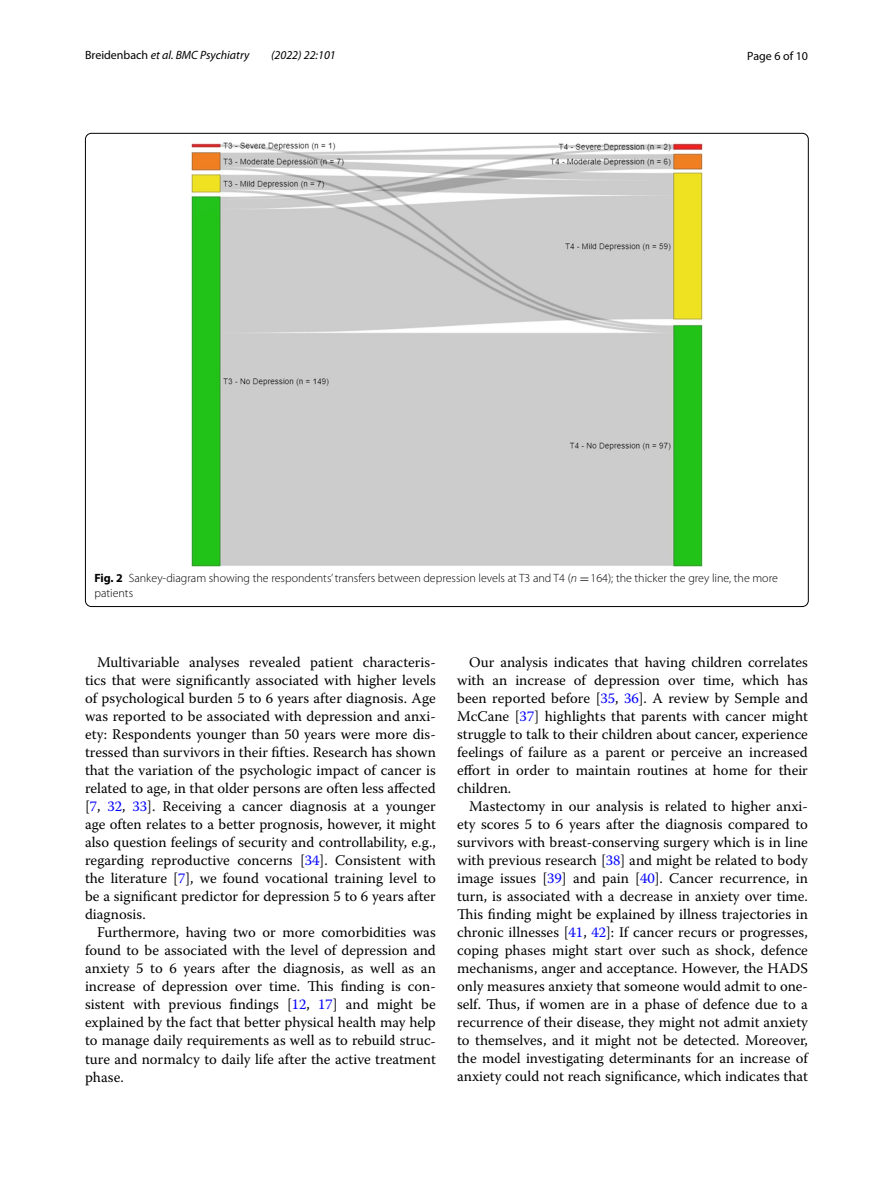
<style>
.page{position:relative;width:893px;height:1187px;background:#fff}
.page>*{position:absolute;margin:0;border:0;box-sizing:border-box;transform-origin:0 0}
.t1{font:14.7px/18px "Warnock Pro";color:#000;text-align:justify}
.t2{font:300 12px/15px "Myriad Pro";color:#000}
.t3{font:italic 12px "Myriad Pro";color:#000}
.t4{font:12px "Myriad Pro";color:#000}
.s1{font-style:normal}
.s2{font-weight:700}
.s3{font-style:italic}
.s4{font-family:"MTSY";font-weight:400}
.s5{color:#00f}
</style>
<div class="page">
<img style="left:192px;top:142px;width:510px;height:424px">
<p class="t3" style="left:85px;top:48px;width:166px"><span class="s1">Breidenbach</span> et al. BMC Psychiatry</p>
<p class="t3" style="left:271px;top:48px;width:66px">(2022) 22:101</p>
<p class="t4" style="left:747px;top:48px;width:62px">Page 6 of 10</p>
<p class="t2" style="left:94px;top:570px;width:685px"><span class="s2">Fig. 2</span> Sankey-diagram showing the respondents’ transfers between depression levels at T3 and T4 (<span class="s3">n</span> <span class="s4">=</span>164); the thicker the grey line, the more patients</p>
<p class="t1" style="left:85px;top:653px;width:352px;text-indent:12px">Multivariable analyses revealed patient characteris&shy;tics that were significantly associated with higher levels of psychological burden 5 to 6 years after diagnosis. Age was reported to be associated with depression and anxi&shy;ety: Respondents younger than 50 years were more dis&shy;tressed than survivors in their fifties. Research has shown that the variation of the psychologic impact of cancer is related to age, in that older persons are often less affected [<span class="s5">7</span>, <span class="s5">32</span>, <span class="s5">33</span>]. Receiving a cancer diagnosis at a younger age often relates to a better prognosis, however, it might also question feelings of security and controllability, e.g., regarding reproductive concerns [<span class="s5">34</span>]. Consistent with the literature [<span class="s5">7</span>], we found vocational training level to be a significant predictor for depression 5 to 6 years after diagnosis.</p>
<p class="t1" style="left:85px;top:923px;width:352px;text-indent:12px">Furthermore, having two or more comorbidities was found to be associated with the level of depression and anxiety 5 to 6 years after the diagnosis, as well as an increase of depression over time. This finding is con&shy;sistent with previous findings [<span class="s5">12</span>, <span class="s5">17</span>] and might be explained by the fact that better physical health may help to manage daily requirements as well as to rebuild struc&shy;ture and normalcy to daily life after the active treatment phase.</p>
<p class="t1" style="left:457px;top:653px;width:352px;text-indent:12px">Our analysis indicates that having children correlates with an increase of depression over time, which has been reported before [<span class="s5">35</span>, <span class="s5">36</span>]. A review by Semple and McCane [<span class="s5">37</span>] highlights that parents with cancer might struggle to talk to their children about cancer, experience feelings of failure as a parent or perceive an increased effort in order to maintain routines at home for their children.</p>
<p class="t1" style="left:457px;top:797px;width:352px;text-indent:12px">Mastectomy in our analysis is related to higher anxi&shy;ety scores 5 to 6 years after the diagnosis compared to survivors with breast-conserving surgery which is in line with previous research [<span class="s5">38</span>] and might be related to body image issues [<span class="s5">39</span>] and pain [<span class="s5">40</span>]. Cancer recurrence, in turn, is associated with a decrease in anxiety over time.<br>This finding might be explained by illness trajectories in chronic illnesses [<span class="s5">41</span>, <span class="s5">42</span>]: If cancer recurs or progresses, coping phases might start over such as shock, defence mechanisms, anger and acceptance. However, the HADS only measures anxiety that someone would admit to one&shy;self. Thus, if women are in a phase of defence due to a recurrence of their disease, they might not admit anxiety to themselves, and it might not be detected. Moreover, the model investigating determinants for an increase of anxiety could not reach significance, which indicates that</p>
</div>
